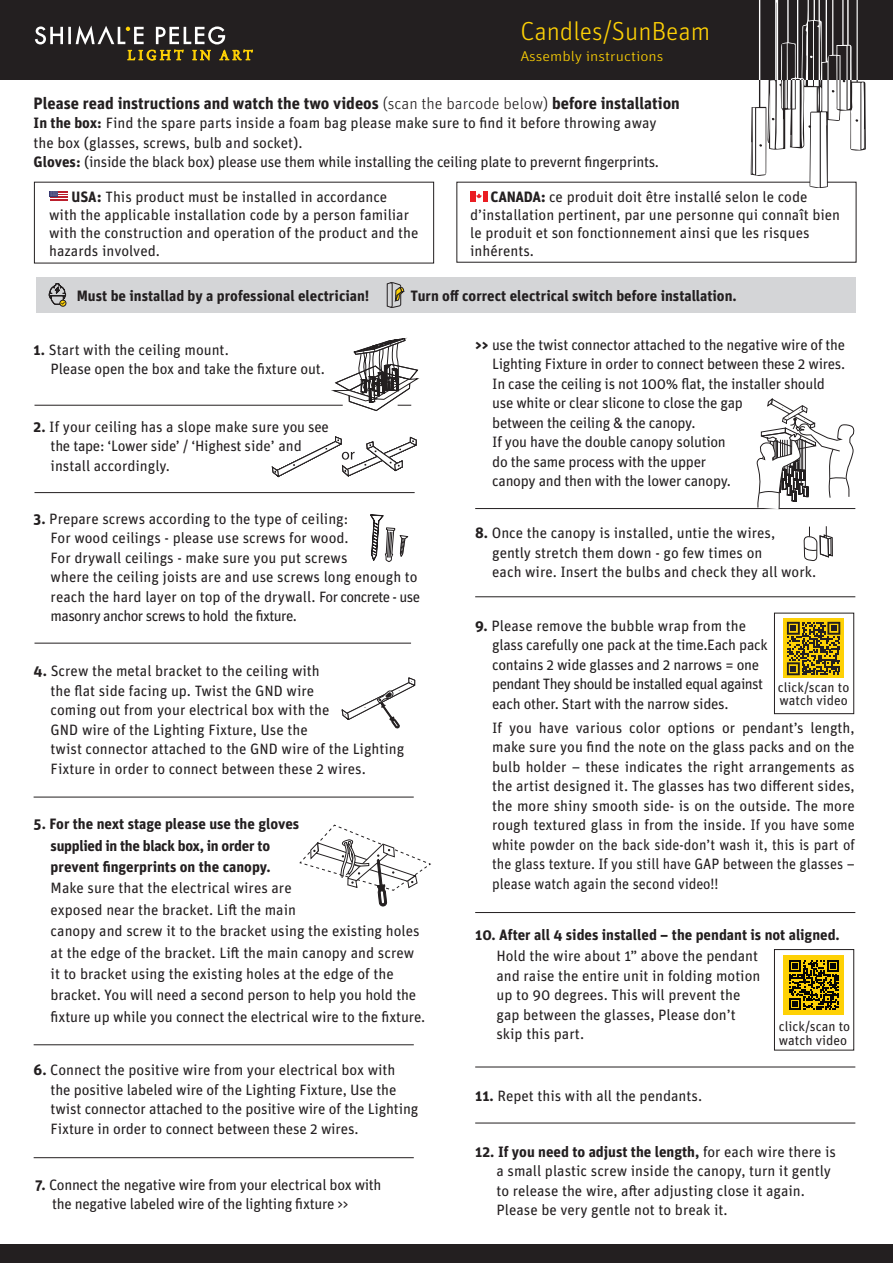
<style>
.page{position:relative;width:893px;height:1263px;background:#fff}
.page>*{position:absolute;margin:0;border:0;box-sizing:border-box;transform-origin:0 0}
.t1{font:300 26.1px "Unit OT";color:#fed105}
.t2{font:700 16.5px "Unit OT";color:#231f20}
.t3{font:15px/19.5px "Unit OT";color:#231f20}
.t4{font:15px/19.5px "Unit OT";letter-spacing:-.02em;color:#231f20}
.t5{font:700 15px/21.5px "Unit OT";color:#231f20}
.t6{font:300 14.25px "Unit OT";color:#fed105;scale:1.15 1}
.t7{font:13.5px/13.5px "Unit OT";color:#231f20}
.s1{font-weight:300}
.s2{font-weight:700}
.s3{font-weight:700;font-size:16.5px}
</style>
<div class="page">
<div style="left:774px;top:613px;width:80px;height:101px;border:1px solid #231f20"></div>
<div style="left:482px;top:191px;width:6px;height:11px;background:#ea1d23"></div>
<div style="left:470px;top:191px;width:5px;height:11px;background:#ea1d23"></div>
<svg style="left:476px;top:193px;width:6px;height:6px"></svg>
<svg style="left:49px;top:191px;width:19px;height:10px"></svg>
<svg style="left:50px;top:191px;width:17px;height:10px"></svg>
<div style="left:0;top:0;width:893px;height:80px;background:#231f20"></div>
<svg style="left:751px;top:0;width:115px;height:189px"></svg>
<div style="left:0;top:1245px;width:893px;height:18px;background:#231f20"></div>
<div style="left:36px;top:277px;width:820px;height:36px;background:#d4d5d7"></div>
<div style="left:60px;top:300px;width:6px;height:7px;border:1px solid #231f20;border-radius:50%"></div>
<svg style="left:49px;top:283px;width:17px;height:23px"></svg>
<svg style="left:387px;top:282px;width:17px;height:26px"></svg>
<div style="left:783px;top:618px;width:61px;height:60px;background:#fed105"></div>
<svg style="left:787px;top:622px;width:53px;height:53px"></svg>
<svg style="left:35px;top:26px;width:218px;height:34px"></svg>
<hr style="left:475px;top:1123px;width:380px;height:1px;background:#231f20">
<hr style="left:475px;top:596px;width:380px;height:1px;background:#231f20">
<hr style="left:475px;top:912px;width:380px;height:1px;background:#231f20">
<hr style="left:475px;top:1066px;width:380px;height:1px;background:#231f20">
<svg style="left:300px;top:825px;width:131px;height:81px"></svg>
<svg style="left:272px;top:436px;width:145px;height:41px"></svg>
<hr style="left:35px;top:405px;width:308px;height:1px;background:#231f20">
<svg style="left:332px;top:338px;width:87px;height:73px"></svg>
<hr style="left:35px;top:492px;width:380px;height:1px;background:#231f20">
<hr style="left:34px;top:643px;width:377px;height:1px;background:#231f20">
<svg style="left:370px;top:514px;width:39px;height:48px"></svg>
<svg style="left:341px;top:677px;width:75px;height:52px"></svg>
<hr style="left:34px;top:797px;width:380px;height:1px;background:#231f20">
<hr style="left:34px;top:1044px;width:380px;height:1px;background:#231f20">
<div style="left:783px;top:955px;width:61px;height:59px;background:#fed105"></div>
<svg style="left:804px;top:526px;width:29px;height:35px"></svg>
<hr style="left:475px;top:508px;width:380px;height:1px;background:#231f20">
<hr style="left:34px;top:1157px;width:380px;height:1px;background:#231f20">
<svg style="left:757px;top:399px;width:98px;height:111px"></svg>
<div style="left:774px;top:949px;width:80px;height:101px;border:1px solid #231f20"></div>
<svg style="left:789px;top:960px;width:50px;height:50px"></svg>
<h1 class="t1" style="left:520px;top:16px;width:191px">Candles/SunBeam</h1>
<p class="t6" style="left:520px;top:48px;width:126px">Assembly instructions</p>
<p class="t2" style="left:34px;top:93px;width:648px">Please read instructions and watch the two videos <span class="s1">(scan the barcode below)</span> before installation</p>
<p class="t3" style="left:34px;top:113px;width:627px"><span class="s2">In the box:</span> Find the spare parts inside a foam bag please make sure to find it before throwing away the box (glasses, screws, bulb and socket .(<br><span class="s2">Gloves</span> (<span class="s2">:</span> inside the black box) please use them while installing the ceiling plate to prevernt fingerprints.</p>
<p class="t3" style="left:49px;top:188px;width:371px;line-height:18px;text-indent:22px"><span class="s2">USA</span><span class="s3">:</span> This product must be installed in accordance with the applicable installation code by a person familiar with the construction and operation of the product and the hazards involved.</p>
<p class="t3" style="left:470px;top:187px;width:371px;line-height:18px;text-indent:20px"><span class="s2">CANADA</span><span class="s3">:</span> ce produit doit être installé selon le code<br>’d installation pertinent, par une personne qui connaît bien le produit et son fonctionnement ainsi que les risques inhérents.</p>
<p class="t5" style="left:77px;top:285px;width:294px">Must be installad by a professional electrician!</p>
<p class="t3" style="left:51px;top:340px;width:276px;text-indent:-17px"><span class="s2">1.</span> Start with the ceiling mount.<br>Please open the box and take the fixture out.</p>
<p class="t3" style="left:51px;top:416px;width:280px;text-indent:-17px"><span class="s2">2.</span> If your ceiling has a slope make sure you see the tape ‘: Lower side ‘/’ Highest side’ and install accordingly.</p>
<p class="t5" style="left:411px;top:285px;width:328px">Turn off correct electrical switch before installation.</p>
<p class="t4" style="left:492px;top:334px;width:355px;text-indent:-17px"><span class="s2">&gt;&gt;</span> use the twist connector attached to the negative wire of the Lighting Fixture in order to connect between these 2 wires.<br>In case the ceiling is not 100% flat, the installer should use white or clear slicone to close the gap<br>between the ceiling &amp; the canopy.<br>If you have the double canopy solution<br>do the same process with the upper<br>canopy and then with the lower canopy.</p>
<p class="t3" style="left:51px;top:508px;width:371px;text-indent:-17px"><span class="s2">3.</span> Prepare screws according to the type of ceiling:<br>For wood ceilings - please use screws for wood.<br>For drywall ceilings - make sure you put screws<br>where the ceiling joists are and use screws long enough to reach the hard layer on top of the drywall. For concrete - use masonry anchor screws to hold the fixture.</p>
<p class="t3" style="left:51px;top:661px;width:355px;text-indent:-17px"><span class="s2">4.</span> Screw the metal bracket to the ceiling with<br>the flat side facing up. Twist the GND wire<br>coming out from your electrical box with the<br>GND wire of the Lighting Fixture, Use the<br>twist connector attached to the GND wire of the Lighting Fixture in order to connect between these 2 wires.</p>
<p class="t5" style="left:51px;top:813px;width:250px;text-indent:-17px">5. For the next stage please use the gloves supplied in the black box in, order to prevent fingerprints on the canopy.</p>
<p class="t3" style="left:51px;top:877px;width:376px;line-height:21.5px">Make sure that the electrical wires are<br>exposed near the bracket. Lift the main<br>canopy and screw it to the bracket using the existing holes at the edge of the bracket. Lift the main canopy and screw it to bracket using the existing holes at the edge of the bracket. You will need a second person to help you hold the fixture up while you connect the electrical wire to the fixture.</p>
<p class="t3" style="left:51px;top:1060px;width:369px;text-indent:-17px"><span class="s2">6.</span> Connect the positive wire from your electrical box with the positive labeled wire of the Lighting Fixture, Use the twist connector attached to the positive wire of the Lighting Fixture in order to connect between these 2 wires.</p>
<p class="t4" style="left:52px;top:1175px;width:331px;text-indent:-17px"><span class="s2">7.</span> Connect the negative wire from your electrical box with the negative labeled wire of the lighting fixture &lt;&lt;</p>
<p class="t3" style="left:492px;top:523px;width:325px;text-indent:-17px"><span class="s2">8.</span> Once the canopy is installed, untie the wires, gently stretch them down - go few times on<br>each wire. Insert the bulbs and check they all work.</p>
<p class="t4" style="left:492px;top:615px;width:277px;text-indent:-17px"><span class="s2">9.</span> Please remove the bubble wrap from the glass carefully one pack at the time.Each pack contains 2 wide glasses and 2 narrows = one pendant They should be installed equal against each other. Start with the narrow sides.</p>
<p class="t7" style="left:778px;top:680px;width:73px">click/scan to watch video</p>
<p class="t3" style="left:492px;top:717px;width:364px">If<br>make sure you find the note on the glass packs and on the bulb holder – these indicates the right arrangements as the artist designed it. The glasses has two different sides, the more shiny smooth side- is on the outside. The more rough textured glass in from the inside. If you have some white powder on the back side-don t’ wash it, this is part of the glass texture If. you still have GAP between the glasses – please watch again the second video !!</p>
<p class="t3" style="left:539px;top:717px;width:31px">have</p>
<p class="t3" style="left:629px;top:717px;width:33px">color</p>
<p class="t3" style="left:742px;top:717px;width:63px">pendant s’</p>
<p class="t3" style="left:811px;top:717px;width:46px">length,</p>
<p class="t3" style="left:576px;top:717px;width:48px">various</p>
<p class="t3" style="left:668px;top:717px;width:49px">options</p>
<p class="t3" style="left:509px;top:717px;width:24px">you</p>
<p class="t3" style="left:722px;top:717px;width:15px">or</p>
<p class="t5" style="left:475px;top:924px;width:366px">10. After all 4 sides installed – the pendant is not aligned.</p>
<p class="t3" style="left:496px;top:946px;width:265px">Hold the wire about 1” above the pendant and raise the entire unit in folding motion up to 90 degrees. This will prevent the gap between the glasses, Please don t’</p>
<p class="t7" style="left:779px;top:1020px;width:73px">click/scan to</p>
<p class="t3" style="left:496px;top:1024px;width:89px">skip this part.</p>
<p class="t7" style="left:779px;top:1033px;width:70px">watch video</p>
<p class="t3" style="left:475px;top:1085px;width:228px"><span class="s2">11.</span> Repet this with all the pendants.</p>
<p class="t3" style="left:496px;top:1142px;width:341px;text-indent:-21px"><span class="s2">12. If you need to adjust the length,</span> for each wire there is a small plastic screw inside the canopy, turn it gently to release the wire, after adjusting close it again.<br>Please be very gentle not to break it.</p>
</div>
